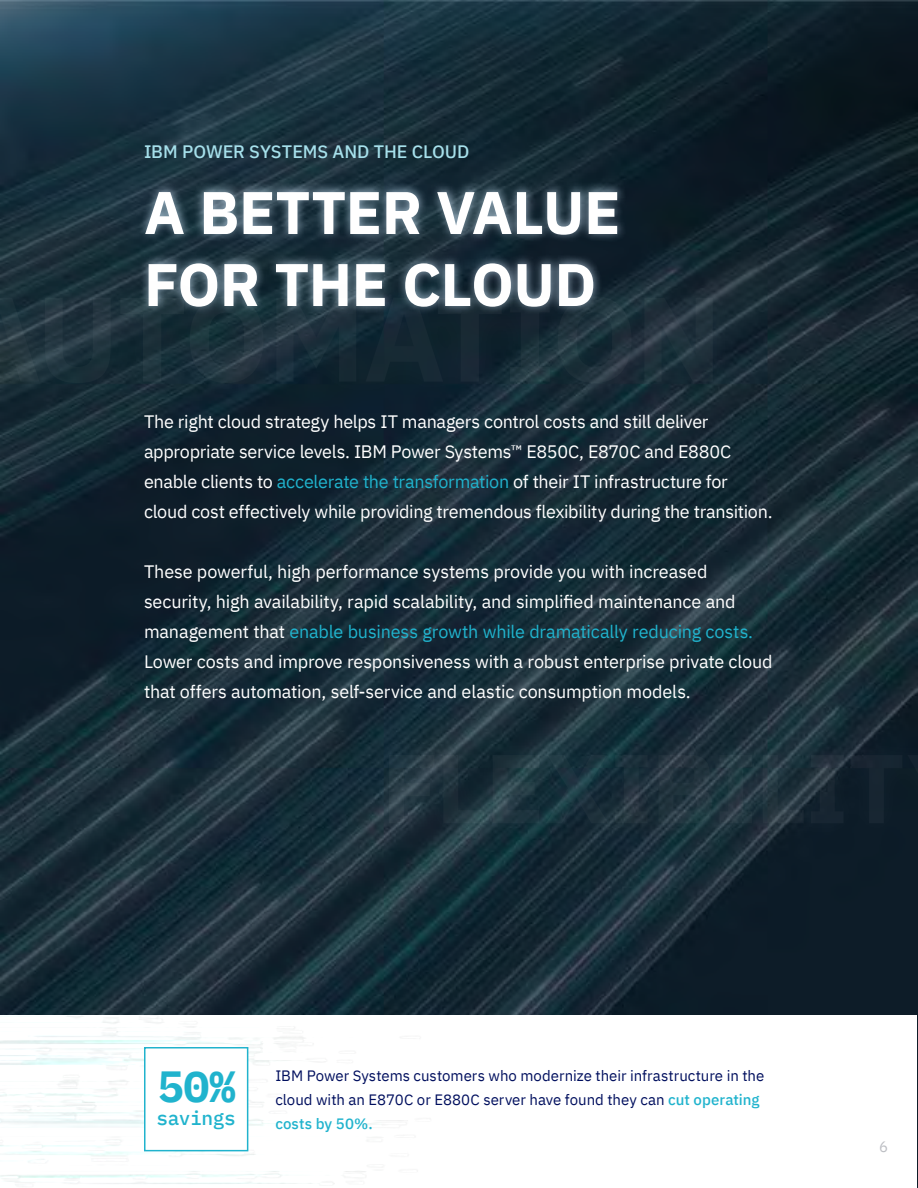
<style>
.page{position:relative;width:918px;height:1188px;background:#fff}
.page>*{position:absolute;margin:0;border:0;box-sizing:border-box;transform-origin:0 0}
.t1{font:700 120px "IBM Plex Sans";letter-spacing:-.02em;color:#fff}
.t2{font:700 60px/72px "IBM Plex Sans";letter-spacing:-.01em;color:#fff}
.t3{font:700 43.5px "IBM Plex Mono";color:#20b3cd}
.t4{font:500 19.5px "IBM Plex Mono";letter-spacing:-.02em;color:#20b3cd}
.t5{font:18px/30px "IBM Plex Sans";letter-spacing:-.01em;color:#fff}
.t6{font:500 18px "IBM Plex Sans";color:#a6e0eb}
.t7{font:15px/24px "IBM Plex Sans";color:#000f5e}
.t8{font:15px "IBM Plex Sans";color:#bdbfc4}
.s1{color:#20b3cd}
.s2{font-weight:500;color:#20b3cd}
</style>
<div class="page">
<img style="left:0;top:0;width:918px;height:1188px">
<div style="left:1px;top:1015px;width:916px;height:172px;background:#fff"></div>
<div style="left:137px;top:182px;width:491px;height:132px;background:#c9e1f5;opacity:.75"></div>
<div style="left:144px;top:1047px;width:104px;height:104px;background:#fff;border:2px solid #20b3cd"></div>
<div style="left:0;top:268px;width:744px;height:144px;background:#c9e1f5;opacity:.75"></div>
<div style="left:364px;top:731px;width:554px;height:116px;background:#c9e1f5;opacity:.75"></div>
<p class="t6" style="left:144px;top:138px;width:327px">IBM POWER SYSTEMS AND THE CLOUD</p>
<h2 class="t2" style="left:144px;top:172px;width:478px">A BETTER VALUE<br>FOR THE CLOUD</h2>
<h1 class="t1" style="left:-40px;top:244px;width:764px">AUTOMATION</h1>
<p class="t5" style="left:144px;top:405px;width:630px">The right cloud strategy helps IT managers control costs and still deliver appropriate service levels. IBM Power Systems™ E850C, E870C and E880C enable clients to <span class="s1">accelerate the transformation</span> of their IT infrastructure for cloud cost effectively while providing tremendous flexibility during the transition.</p>
<p class="t5" style="left:144px;top:555px;width:630px">These powerful, high performance systems provide you with increased security, high availability, rapid scalability, and simplified maintenance and management that <span class="s1">enable business growth while dramatically reducing costs.<br></span>Lower costs and improve responsiveness with a robust enterprise private cloud that offers automation, self-service and elastic consumption models.</p>
<h3 class="t3" style="left:158px;top:1052px;width:79px">50%</h3>
<p class="t4" style="left:156px;top:1102px;width:81px">savings</p>
<p class="t7" style="left:275px;top:1062px;width:490px">IBM Power Systems customers who modernize their infrastructure in the cloud with an E870C or E880C server have found they can <span class="s2">cut operating costs by 50%.</span></p>
<p class="t8" style="left:879px;top:1135px;width:10px">6</p>
</div>
